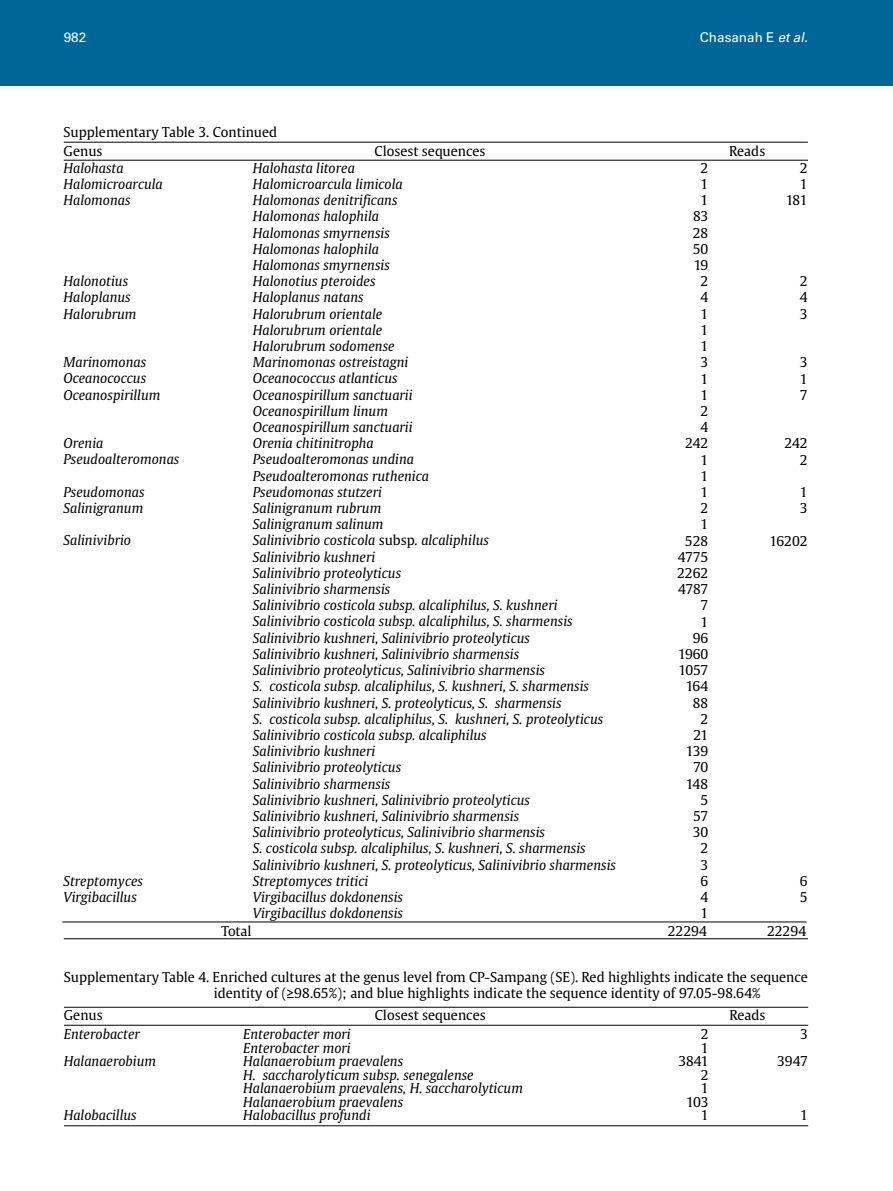
<style>
.page{position:relative;width:893px;height:1191px;background:#fff}
.page>*{position:absolute;margin:0;border:0;box-sizing:border-box;transform-origin:0 0}
.t1{font:italic 13.5px/16.2px "Gulliver";color:#000}
.t2{font:13.5px/16.2px "Gulliver";color:#000;text-align:right}
.t3{font:13.5px "Univers LT Std";color:#fff}
.s1{font-style:italic}
.s2{font-style:normal}
</style>
<div class="page">
<hr style="left:64px;top:1006px;width:744px;height:1px;background:#000">
<hr style="left:64px;top:1024px;width:744px;height:1px;background:#000">
<hr style="left:64px;top:1125px;width:744px;height:1px;background:#000">
<hr style="left:64px;top:142px;width:744px;height:1px;background:#000">
<hr style="left:64px;top:160px;width:744px;height:1px;background:#000">
<hr style="left:62px;top:921px;width:744px;height:1px;background:#000">
<hr style="left:64px;top:938px;width:744px;height:1px;background:#000">
<div style="left:0;top:0;width:893px;height:85px;background:#069"></div>
<p class="t3" style="left:64px;top:30px;width:24px">982</p>
<p class="t3" style="left:700px;top:30px;width:113px">Chasanah E <span class="s1">etal.</span></p>
<p class="t2" style="left:64px;top:123px;width:215px;line-height:19px;text-align:left">Supplementary Table 3. Continued<br>Genus</p>
<p class="t2" style="left:375px;top:143px;width:112px">Closest sequences</p>
<p class="t2" style="left:729px;top:143px;width:38px">Reads</p>
<p class="t1" style="left:64px;top:160px;width:101px">Halohasta<br>Halomicroarcula<br>Halomonas</p>
<p class="t1" style="left:64px;top:273px;width:75px">Halonotius<br>Haloplanus<br>Halorubrum</p>
<p class="t1" style="left:64px;top:354px;width:98px">Marinomonas<br>Oceanococcus<br>Oceanospirillum</p>
<p class="t1" style="left:64px;top:435px;width:117px">Orenia<br>Pseudoalteromonas</p>
<p class="t1" style="left:64px;top:484px;width:83px">Pseudomonas<br>Salinigranum</p>
<p class="t1" style="left:64px;top:532px;width:69px">Salinivibrio</p>
<p class="t1" style="left:64px;top:872px;width:81px">Streptomyces<br>Virgibacillus</p>
<p class="t1" style="left:253px;top:160px;width:365px">Halohasta litorea<br>Halomicroarcula limicola<br>Halomonas denitrificans<br>Halomonas halophila<br>Halomonas smyrnensis<br>Halomonas halophila<br>Halomonas smyrnensis<br>Halonotius pteroides<br>Haloplanus natans<br>Halorubrum orientale<br>Halorubrum orientale<br>Halorubrum sodomense<br>Marinomonas ostreistagni<br>Oceanococcus atlanticus<br>Oceanospirillum sanctuarii<br>Oceanospirillum linum<br>Oceanospirillum sanctuarii<br>Orenia chitinitropha<br>Pseudoalteromonas undina<br>Pseudoalteromonas ruthenica<br>Pseudomonas stutzeri<br>Salinigranum rubrum<br>Salinigranum salinum<br>Salinivibrio costicola <span class="s2">subsp</span>. alcaliphilus<br>Salinivibrio kushneri<br>Salinivibrio proteolyticus<br>Salinivibrio sharmensis<br>Salinivibrio costicola subsp. alcaliphilus, S. kushneri Salinivibrio costicola subsp. alcaliphilus, S. sharmensis Salinivibrio kushneri, Salinivibrio proteolyticus<br>Salinivibrio kushneri, Salinivibrio sharmensis<br>Salinivibrio proteolyticus, Salinivibrio sharmensis<br>S. costicola subsp. alcaliphilus, S. kushneri, S. sharmensis Salinivibrio kushneri, S. proteolyticus, S. sharmensis<br>S. costicola subsp. alcaliphilus, S. kushneri, S. proteolyticus Salinivibrio costicola subsp. alcaliphilus<br>Salinivibrio kushneri<br>Salinivibrio proteolyticus<br>Salinivibrio sharmensis<br>Salinivibrio kushneri, Salinivibrio proteolyticus<br>Salinivibrio kushneri, Salinivibrio sharmensis<br>Salinivibrio proteolyticus, Salinivibrio sharmensis<br>S. costicola subsp. alcaliphilus, S. kushneri, S. sharmensis Salinivibrio kushneri, S. proteolyticus, Salinivibrio sharmensis Streptomyces tritici<br>Virgibacillus dokdonensis<br>Virgibacillus dokdonensis</p>
<p class="t2" style="left:677px;top:160px;width:33px">2<br>1<br>1<br>83<br>28<br>50<br>19<br>2<br>4<br>1<br>1<br>1<br>3<br>1<br>1<br>2<br>4<br>242<br>1<br>1<br>1<br>2<br>1<br>528<br>4775<br>2262<br>4787<br>7<br>1<br>96<br>1960<br>1057<br>164<br>88<br>2<br>21<br>139<br>70<br>148<br>5<br>57<br>30<br>2<br>3<br>6<br>4<br>1</p>
<p class="t2" style="left:786px;top:160px;width:23px">2<br>1<br>181</p>
<p class="t2" style="left:800px;top:273px;width:9px;text-align:justify">2<br>4<br>3</p>
<p class="t2" style="left:800px;top:354px;width:9px;text-align:justify">3<br>1<br>7</p>
<p class="t2" style="left:784px;top:435px;width:25px">242<br>2</p>
<p class="t2" style="left:800px;top:484px;width:9px;text-align:left">1<br>3</p>
<p class="t2" style="left:770px;top:532px;width:40px">16202</p>
<p class="t2" style="left:800px;top:873px;width:9px;text-align:left">6<br>5</p>
<p class="t2" style="left:221px;top:923px;width:32px">Total</p>
<p class="t2" style="left:668px;top:923px;width:41px">22294</p>
<p class="t2" style="left:767px;top:923px;width:41px">22294</p>
<p class="t2" style="left:214px;top:968px;width:596px;text-align:left;text-indent:-150px">Supplementary Table 4. Enriched cultures at the genus level from CP-Sampang (SE). Red highlights indicate the sequence identity of (≥98.65%); and blue highlights indicate the sequence identity of 97.05-98.64%</p>
<p class="t2" style="left:64px;top:1006px;width:40px">Genus</p>
<p class="t2" style="left:375px;top:1006px;width:112px">Closest sequences</p>
<p class="t2" style="left:729px;top:1006px;width:38px">Reads</p>
<p class="t1" style="left:64px;top:1020px;width:94px;line-height:27px">Enterobacter<br>Halanaerobium</p>
<p class="t1" style="left:243px;top:1027px;width:281px;line-height:13.5px">Enterobacter mori<br>Enterobacter mori<br>Halanaerobium praevalens<br>H. saccharolyticum subsp. senegalense<br>Halanaerobium praevalens, H. saccharolyticum<br>Halanaerobium praevalens<br>Halobacillus profundi</p>
<p class="t2" style="left:678px;top:1027px;width:32px;line-height:13.5px">2<br>1<br>3841<br>2<br>1<br>103<br>1</p>
<p class="t2" style="left:777px;top:1021px;width:32px;line-height:27px">3<br>3947</p>
<p class="t1" style="left:64px;top:1107px;width:74px">Halobacillus</p>
<p class="t2" style="left:800px;top:1107px;width:9px">1</p>
</div>
